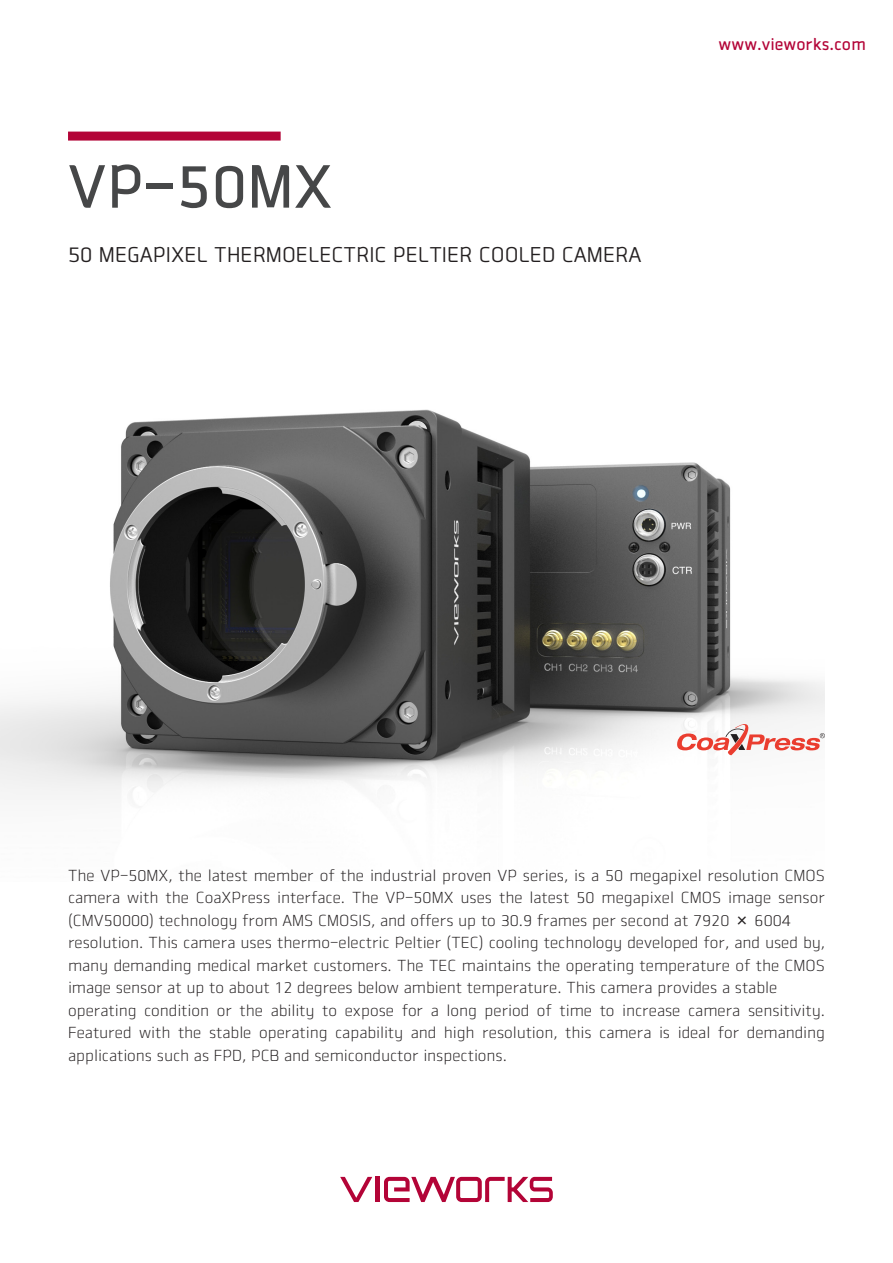
<style>
.page{position:relative;width:893px;height:1263px;background:#fff}
.page>*{position:absolute;margin:0;border:0;box-sizing:border-box;transform-origin:0 0}
.Main_Title{font:60px "Vieworks B";color:#464748}
.Title_Description{font:21px "Vieworks M";color:#231f20}
.t1{font:16.5px "Vieworks B";color:#b30437}
.Product_Description{font:15.75px/22.5px "Vieworks L";color:#231f20;text-align:justify}
</style>
<div class="page">
<div style="left:68px;top:132px;width:213px;height:9px;background:#b30437"></div>
<svg style="left:340px;top:1177px;width:32px;height:25px"></svg>
<hr style="left:375px;top:1177px;width:4px;height:25px;background:#b30437">
<svg style="left:384px;top:1177px;width:169px;height:25px"></svg>
<img style="left:0;top:409px;width:825px;height:386px">
<svg style="left:676px;top:723px;width:149px;height:32px"></svg>
<p class="Main_Title" style="left:68px;top:151px;width:266px">VP-50MX</p>
<p class="Title_Description" style="left:68px;top:242px;width:575px">50 MEGAPIXEL THERMOELECTRIC PELTIER COOLED CAMERA</p>
<p class="t1" style="left:719px;top:34px;width:149px">www.vieworks.com</p>
<p class="Product_Description" style="left:68px;top:864px;width:758px">The VP-50MX, the latest member of the industrial proven VP series, is a 50 megapixel resolution CMOS camera with the CoaXPress interface. The VP-50MX uses the latest 50 megapixel CMOS image sensor (CMV50000) technology from AMS CMOSIS, and offers up to 30.9 frames per second at 7920</p>
<p class="Product_Description" style="left:755px;top:909px;width:38px">6004</p>
<p class="Product_Description" style="left:68px;top:931px;width:758px">resolution. This camera uses thermo-electric Peltier (TEC) cooling technology developed for, and used by, many demanding medical market customers. The TEC maintains the operating temperature of the CMOS image sensor at up to about 12 degrees below ambient temperature. This camera provides a stable</p>
<p class="Product_Description" style="left:68px;top:999px;width:758px">operating condition or the ability to expose for a long period of time to increase camera sensitivity.<br>Featured with the stable operating capability and high resolution, this camera is ideal for demanding applications such as FPD, PCB and semiconductor inspections.</p>
</div>
